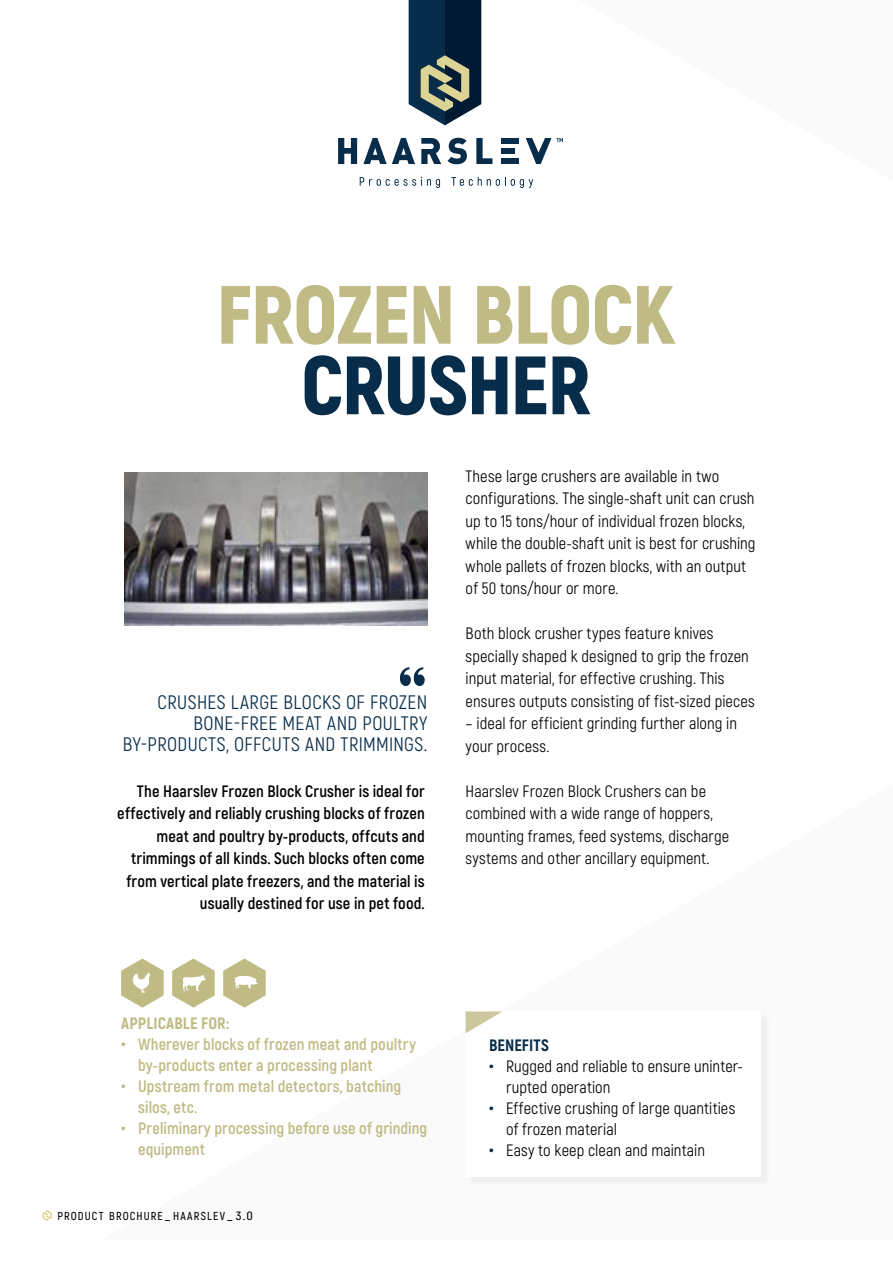
<style>
.page{position:relative;width:893px;height:1263px;background:#fff}
.page>*{position:absolute;margin:0;border:0;box-sizing:border-box;transform-origin:0 0}
.t1{font:900 82.5px "Akrobat";letter-spacing:-.01em;color:#c0ba84}
.t2{font:900 82.5px "Akrobat";letter-spacing:-.015em;color:#082d4a}
.t3{font:19.5px/21px "Akrobat";letter-spacing:.02em;color:#082d4a;text-align:right}
.t4{font:16.5px/22.5px "Akrobat";letter-spacing:.005em;color:#000}
.t5{font:700 16.5px/22.5px "Akrobat";letter-spacing:.005em;color:#000;text-align:right}
.t6{font:700 16.5px/21px "Akrobat";letter-spacing:.005em;color:#c0ba84}
.t7{font:800 16.5px "Akrobat";letter-spacing:.01em;color:#c0ba84}
.t8{font:800 16.5px "Akrobat";color:#082d4a}
.t9{font:600 11.55px "Akrobat";letter-spacing:.095em;color:#000}
.s1{font-size:22.5px}
.s2{font-size:12px}
.s3{font-weight:700;font-size:22.5px;color:#082d4a}
</style>
<div class="page">
<svg style="left:43px;top:1210px;width:9px;height:11px"></svg>
<svg style="left:360px;top:177px;width:80px;height:11px"></svg>
<svg style="left:451px;top:177px;width:82px;height:11px"></svg>
<svg style="left:557px;top:138px;width:6px;height:4px"></svg>
<svg style="left:338px;top:138px;width:19px;height:26px"></svg>
<svg style="left:526px;top:138px;width:25px;height:26px"></svg>
<svg style="left:363px;top:138px;width:52px;height:26px"></svg>
<svg style="left:421px;top:138px;width:20px;height:26px"></svg>
<svg style="left:447px;top:138px;width:20px;height:26px"></svg>
<svg style="left:476px;top:138px;width:16px;height:26px"></svg>
<div style="left:501px;top:158px;width:17px;height:6px;background:#082d4a"></div>
<div style="left:501px;top:148px;width:13px;height:6px;background:#082d4a"></div>
<div style="left:501px;top:138px;width:17px;height:6px;background:#082d4a"></div>
<svg style="left:409px;top:0;width:72px;height:125px;background:#384f5b"></svg>
<svg style="left:400px;top:667px;width:25px;height:19px"></svg>
<div style="left:468px;top:1013px;width:303px;height:173px;background:#000;opacity:.05"></div>
<div style="left:466px;top:1011px;width:295px;height:165px;background:#fff"></div>
<svg style="left:466px;top:1011px;width:36px;height:22px"></svg>
<svg style="left:172px;top:958px;width:43px;height:50px"></svg>
<svg style="left:223px;top:958px;width:43px;height:50px"></svg>
<svg style="left:121px;top:958px;width:43px;height:50px"></svg>
<img style="left:124px;top:472px;width:303px;height:154px">
<h1 class="t1" style="left:216px;top:261px;width:461px">FROZEN BLOCK</h1>
<h1 class="t2" style="left:301px;top:332px;width:291px">CRUSHER</h1>
<p class="t3" style="left:123px;top:692px;width:306px">CRUSHES LARGE BLOCKS OF FROZEN<br>BONE-FREE MEAT AND POULTRY<br>BY-PRODUCTS, OFFCUTS AND TRIMMINGS.</p>
<p class="t5" style="left:117px;top:779px;width:309px">The Haarslev Frozen Block Crusher is ideal for effectively and reliably crushing blocks of frozen meat and poultry by-products, offcuts and trimmings of all kinds. Such blocks often come from vertical plate freezers, and the material is usually destined for use in pet food.</p>
<p class="t4" style="left:466px;top:465px;width:291px">These large crushers are available in two configurations. The single-shaft unit can crush up to 15 tons/hour of individual frozen blocks, while the double-shaft unit is best for crushing whole pallets of frozen blocks, with an output of 50 tons/hour or more.</p>
<p class="t4" style="left:466px;top:622px;width:291px">Both block crusher types feature knives specially shaped k designed to grip the frozen input material, for effective crushing. This ensures outputs consisting of fist-sized pieces</p>
<p class="t4" style="left:466px;top:712px;width:273px">– ideal for efficient grinding further along in your process.</p>
<p class="t4" style="left:466px;top:780px;width:265px">Haarslev Frozen Block Crushers can be combined with a wide range of hoppers, mounting frames, feed systems, discharge systems and other ancillary equipment.</p>
<p class="t7" style="left:121px;top:1013px;width:109px">APPLICABLE FOR:</p>
<p class="t6" style="left:138px;top:1034px;width:279px;text-indent:-17px"><span class="s1">•</span> Wherever blocks of frozen meat and poultry by-products enter a processing plant</p>
<p class="t6" style="left:138px;top:1076px;width:264px;text-indent:-17px"><span class="s1">•</span> Upstream from metal detectors, batching silos, etc.</p>
<p class="t6" style="left:138px;top:1118px;width:290px;text-indent:-17px"><span class="s1">•</span> Preliminary processing before use of grinding equipment</p>
<p class="t9" style="left:57px;top:1209px;width:197px">PRODUCT BROCHURE<span class="s2">_</span>HAARSLEV<span class="s2">_ 3.0</span></p>
<p class="t8" style="left:489px;top:1034px;width:61px">BENEFITS</p>
<p class="t4" style="left:506px;top:1055px;width:238px;line-height:21px;text-indent:-17px"><span class="s3">•</span> Rugged and reliable to ensure uninter&shy;rupted operation</p>
<p class="t4" style="left:506px;top:1097px;width:231px;line-height:21px;text-indent:-17px"><span class="s3">•</span> Effective crushing of large quantities of frozen material</p>
<p class="t4" style="left:489px;top:1138px;width:218px"><span class="s3">•</span> Easy to keep clean and maintain</p>
</div>
